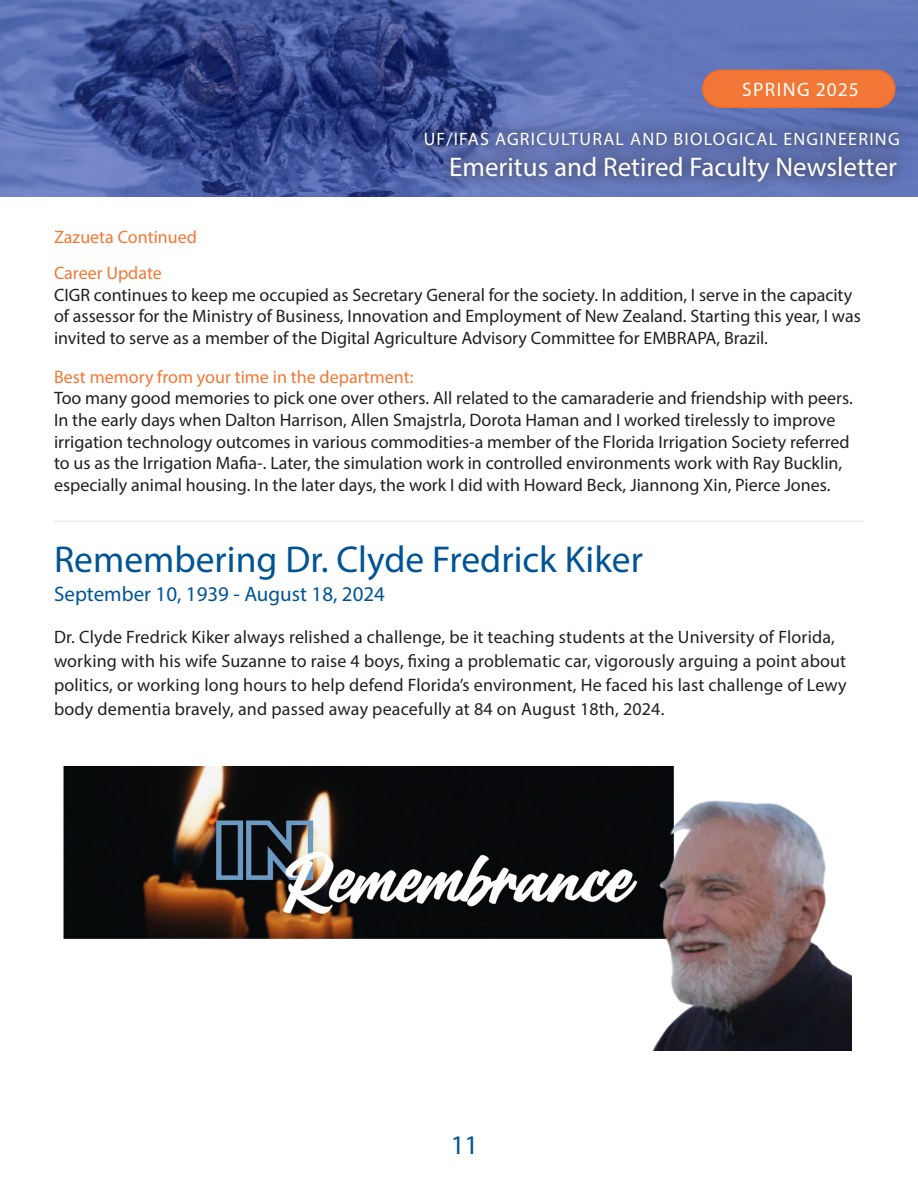
<style>
.page{position:relative;width:918px;height:1188px;background:#fff}
.page>*{position:absolute;margin:0;border:0;box-sizing:border-box;transform-origin:0 0}
.t1{font:37.5px "Myriad Pro";color:#005495}
.t2{font:27px "Myriad Pro";color:#fff}
.t3{font:27px "Myriad Pro";color:#005495}
.t4{font:21px "Myriad Pro";color:#005495}
.t5{font:19.5px "Myriad Pro";letter-spacing:.07em;color:#fff}
.t6{font:18px/21.6px "Myriad Pro";color:#231f20}
.t7{font:18px "Myriad Pro";color:#f37736}
.t8{font:18px "Myriad Pro";letter-spacing:.07em;color:#fff}
</style>
<div class="page">
<img style="left:0;top:0;width:918px;height:197px">
<div style="left:703px;top:70px;width:192px;height:37px;background:#f37736;border-radius:18px"></div>
<div style="left:702px;top:70px;width:194px;height:38px;border:2px solid #f36e21;border-radius:18px"></div>
<svg style="left:411px;top:118px;width:502px;height:77px;background:#596aa7"></svg>
<hr style="left:54px;top:521px;width:810px;height:1px;background:#b2b3b7">
<img style="left:63px;top:767px;width:498px;height:172px">
<img style="left:561px;top:767px;width:291px;height:283px">
<p class="t5" style="left:742px;top:77px;width:118px">SPRING 2025</p>
<p class="t8" style="left:424px;top:128px;width:477px">UF/IFAS AGRICULTURAL AND BIOLOGICAL ENGINEERING</p>
<p class="t7" style="left:54px;top:226px;width:145px">Zazueta Continued</p>
<h2 class="t2" style="left:449px;top:150px;width:449px">Emeritus and Retired Faculty Newsletter</h2>
<p class="t7" style="left:54px;top:262px;width:109px">Career Update</p>
<p class="t6" style="left:54px;top:284px;width:808px">CIGR continues to keep me occupied as Secretary General for the society. In addition, I serve in the capacity of assessor for the Ministry of Business, Innovation and Employment of New Zealand. Starting this year, I was invited to serve as a member of the Digital Agriculture Advisory Committee for EMBRAPA, Brazil.</p>
<p class="t7" style="left:54px;top:366px;width:361px">Best memory from your time in the department:</p>
<p class="t6" style="left:54px;top:387px;width:800px">Too many good memories to pick one over others. All related to the camaraderie and friendship with peers.<br>In the early days when Dalton Harrison, Allen Smajstrla, Dorota Haman and I worked tirelessly to improve irrigation technology outcomes in various commodities-a member of the Florida Irrigation Society referred to us as the Irrigation Mafia-. Later, the simulation work in controlled environments work with Ray Bucklin, especially animal housing. In the later days, the work I did with Howard Beck, Jiannong Xin, Pierce Jones.</p>
<p class="t1" style="left:54px;top:537px;width:590px">Remembering Dr. Clyde Fredrick Kiker</p>
<p class="t4" style="left:54px;top:581px;width:333px">September 10, 1939 - August 18, 2024</p>
<p class="t6" style="left:54px;top:624px;width:794px;line-height:24px">Dr. Clyde Fredrick Kiker always relished a challenge, be it teaching students at the University of Florida, working with his wife Suzanne to raise 4 boys, fixing a problematic car, vigorously arguing a point about politics, or working long hours to help defend Florida’s environment, He faced his last challenge of Lewy body dementia bravely, and passed away peacefully at 84 on August 18th, 2024.</p>
<h2 class="t3" style="left:451px;top:1129px;width:29px">11</h2>
</div>
